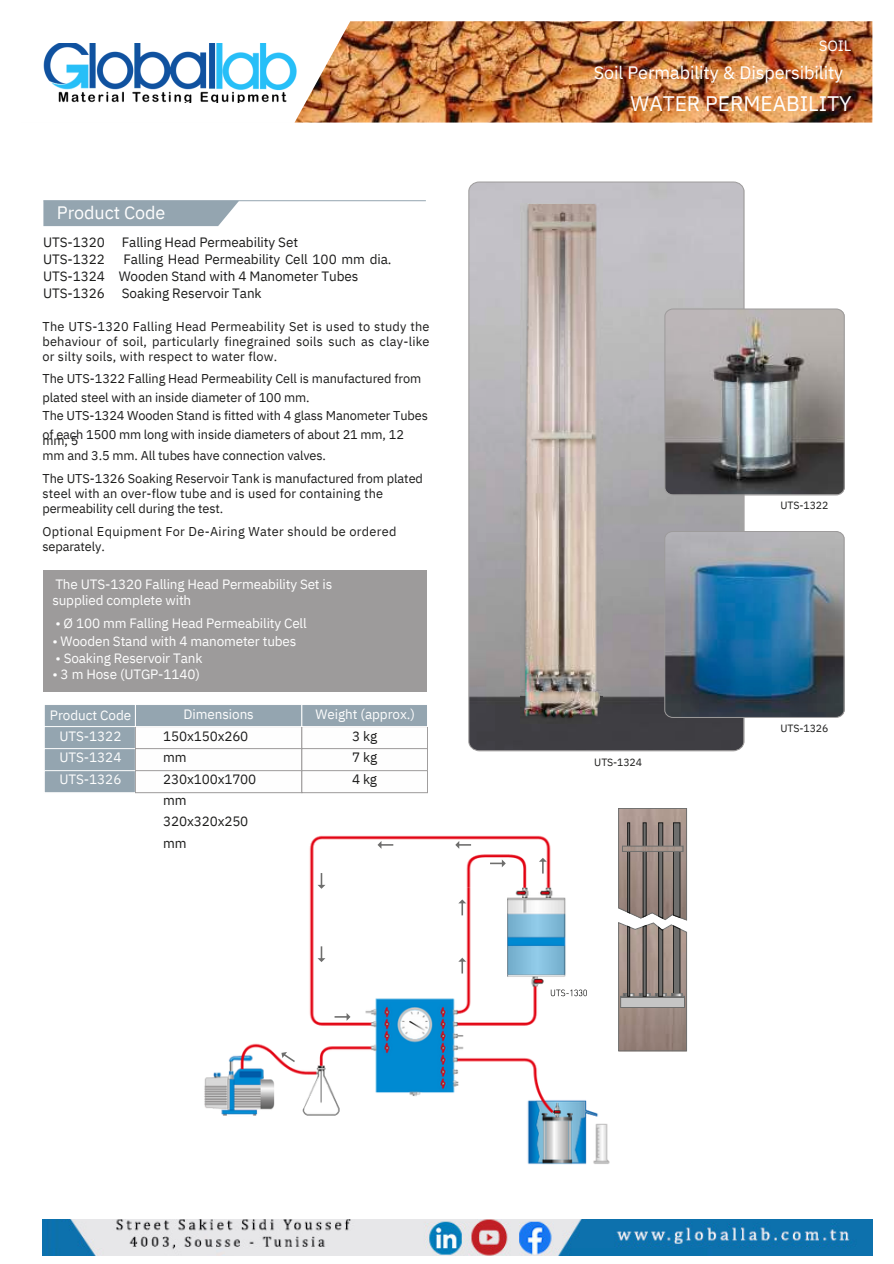
<style>
.page{position:relative;width:894px;height:1264px;background:#fff}
.page>*{position:absolute;margin:0;border:0;box-sizing:border-box;transform-origin:0 0}
.t1{font:21px "IBM Plex Sans";color:#fefefe}
.t2{font:18px "IBM Plex Sans";letter-spacing:-.005em;color:#fefefe}
.t3{font:15px "IBM Plex Sans";color:#fefefe}
.t4{font:13.5px/21.3px "IBM Plex Sans";letter-spacing:-.01em;color:#fefefe;text-align:center}
.t5{font:13.5px/21.3px "IBM Plex Sans";letter-spacing:-.005em;color:#1c1c1b;text-align:justify}
.t6{font:12.75px/14.7px "IBM Plex Sans";letter-spacing:-.005em;color:#1c1c1b}
.t7{font:12.75px/14.7px "IBM Plex Sans";letter-spacing:.025em;color:#1c1c1b}
.t8{font:10.5px "IBM Plex Sans";letter-spacing:-.01em;color:#1c1c1b}
</style>
<div class="page">
<div style="left:43px;top:570px;width:384px;height:121px;background:#9d9b9b"></div>
<div style="left:43px;top:201px;width:196px;height:25px;background:#94a5b0"></div>
<hr style="left:43px;top:200px;width:383px;height:1px;background:#94a5b0">
<img style="left:204px;top:835px;width:406px;height:330px">
<svg style="left:618px;top:808px;width:68px;height:243px;background:#93857f"></svg>
<img style="left:624px;top:846px;width:59px;height:5px">
<svg style="left:281px;top:1051px;width:14px;height:11px"></svg>
<svg style="left:317px;top:873px;width:8px;height:15px"></svg>
<svg style="left:317px;top:946px;width:8px;height:16px"></svg>
<svg style="left:334px;top:1012px;width:16px;height:8px"></svg>
<svg style="left:377px;top:841px;width:16px;height:7px"></svg>
<svg style="left:458px;top:899px;width:8px;height:16px"></svg>
<svg style="left:458px;top:957px;width:8px;height:16px"></svg>
<svg style="left:455px;top:841px;width:16px;height:7px"></svg>
<svg style="left:490px;top:859px;width:15px;height:8px"></svg>
<svg style="left:538px;top:857px;width:8px;height:16px"></svg>
<svg style="left:550px;top:989px;width:36px;height:7px"></svg>
<div style="left:622px;top:846px;width:60px;height:5px;border:1px solid #6e6e6d"></div>
<img style="left:42px;top:1219px;width:830px;height:36px">
<img style="left:468px;top:182px;width:275px;height:568px;border-radius:10px">
<img style="left:520px;top:204px;width:82px;height:519px">
<img style="left:524px;top:205px;width:75px;height:512px">
<img style="left:664px;top:309px;width:180px;height:185px;border-radius:8px">
<div style="left:664px;top:308px;width:180px;height:187px;border:1px solid #9d9b9b;border-radius:8px"></div>
<img style="left:664px;top:531px;width:180px;height:185px;border-radius:8px">
<div style="left:44px;top:748px;width:91px;height:22px;background:#94a5b0"></div>
<div style="left:44px;top:748px;width:91px;height:22px;border:1px solid #fefefe"></div>
<div style="left:135px;top:748px;width:167px;height:22px;border:1px solid #9d9b9b"></div>
<div style="left:301px;top:748px;width:126px;height:22px;border:1px solid #9d9b9b"></div>
<div style="left:44px;top:726px;width:91px;height:22px;background:#94a5b0"></div>
<div style="left:44px;top:726px;width:91px;height:22px;border:1px solid #fefefe"></div>
<div style="left:44px;top:704px;width:91px;height:22px;background:#94a5b0"></div>
<div style="left:44px;top:704px;width:91px;height:22px;border:1px solid #fefefe"></div>
<div style="left:135px;top:704px;width:167px;height:22px;background:#94a5b0"></div>
<div style="left:135px;top:704px;width:167px;height:22px;border:1px solid #fefefe"></div>
<div style="left:302px;top:704px;width:125px;height:22px;background:#94a5b0"></div>
<div style="left:301px;top:704px;width:126px;height:22px;border:1px solid #fefefe"></div>
<svg style="left:135px;top:704px;width:1px;height:22px"></svg>
<div style="left:44px;top:770px;width:91px;height:22px;background:#94a5b0"></div>
<div style="left:44px;top:770px;width:91px;height:22px;border:1px solid #fefefe"></div>
<div style="left:135px;top:770px;width:167px;height:22px;border:1px solid #9d9b9b"></div>
<div style="left:301px;top:770px;width:126px;height:22px;border:1px solid #9d9b9b"></div>
<div style="left:664px;top:531px;width:180px;height:187px;border:1px solid #9d9b9b;border-radius:8px"></div>
<img style="left:295px;top:21px;width:577px;height:101px">
<img style="left:43px;top:44px;width:254px;height:58px">
<h5 class="t2" style="left:57px;top:200px;width:110px">Product Code</h5>
<h5 class="t5" style="left:43px;top:234px;width:63px;line-height:16.8px">UTS-1320<br>UTS-1322<br>UTS-1324<br>UTS-1326</h5>
<h5 class="t5" style="left:122px;top:231px;width:178px">Falling Head Permeability Set</h5>
<h5 class="t5" style="left:123px;top:248px;width:269px">Falling Head Permeability Cell 100 mm dia.</h5>
<h5 class="t5" style="left:119px;top:265px;width:241px">Wooden Stand with 4 Manometer Tubes</h5>
<h5 class="t5" style="left:122px;top:282px;width:141px">Soaking Reservoir Tank</h5>
<p class="t6" style="left:42px;top:319px;width:388px;text-align:justify">The UTS-1320 Falling Head Permeability Set is used to study the behaviour of soil, particularly finegrained soils such as clay-like or silty soils, with respect to water flow.</p>
<p class="t6" style="left:42px;top:369px;width:387px;line-height:18.8px">The UTS-1322 Falling Head Permeability Cell is manufactured from plated steel with an inside diameter of 100 mm.<br>The UTS-1324 Wooden Stand is fitted with 4 glass Manometer Tubes of each 1500 mm long with inside diameters of about 21 mm, 12</p>
<p class="t6" style="left:42px;top:433px;width:285px">mm, 5<br>mm and 3.5 mm. All tubes have connection valves.</p>
<p class="t6" style="left:42px;top:471px;width:382px">The UTS-1326 Soaking Reservoir Tank is manufactured from plated steel with an over-flow tube and is used for containing the permeability cell during the test.</p>
<p class="t7" style="left:42px;top:524px;width:355px">Optional Equipment For De-Airing Water should be ordered separately.</p>
<p class="t4" style="left:52px;top:576px;width:281px;line-height:15.8px;text-align:left">The UTS-1320 Falling Head Permeability Set is supplied complete with</p>
<p class="t4" style="left:55px;top:612px;width:253px">• Ø 100 mm Falling Head Permeability Cell</p>
<p class="t4" style="left:52px;top:630px;width:245px">• Wooden Stand with 4 manometer tubes</p>
<p class="t4" style="left:55px;top:647px;width:148px">• Soaking Reservoir Tank</p>
<p class="t4" style="left:52px;top:663px;width:149px">• 3 m Hose (UTGP-1140)</p>
<h5 class="t4" style="left:50px;top:704px;width:83px">Product Code<br>UTS-1322<br>UTS-1324<br>UTS-1326</h5>
<h5 class="t4" style="left:183px;top:703px;width:72px">Dimensions</h5>
<p class="t5" style="left:163px;top:725px;width:95px;text-align:left">150x150x260 mm<br>230x100x1700 mm<br>320x320x250 mm</p>
<h5 class="t4" style="left:315px;top:703px;width:101px">Weight (approx.)</h5>
<p class="t5" style="left:352px;top:725px;width:27px">3 kg 7 kg 4 kg</p>
<p class="t3" style="left:818px;top:35px;width:34px">SOIL</p>
<p class="t2" style="left:593px;top:61px;width:251px">Soil Permability &amp; Dispersibility</p>
<p class="t1" style="left:630px;top:89px;width:222px">WATER PERMEABILITY</p>
<p class="t8" style="left:780px;top:498px;width:49px">UTS-1322</p>
<p class="t8" style="left:594px;top:755px;width:49px">UTS-1324</p>
<p class="t8" style="left:780px;top:721px;width:49px">UTS-1326</p>
</div>
